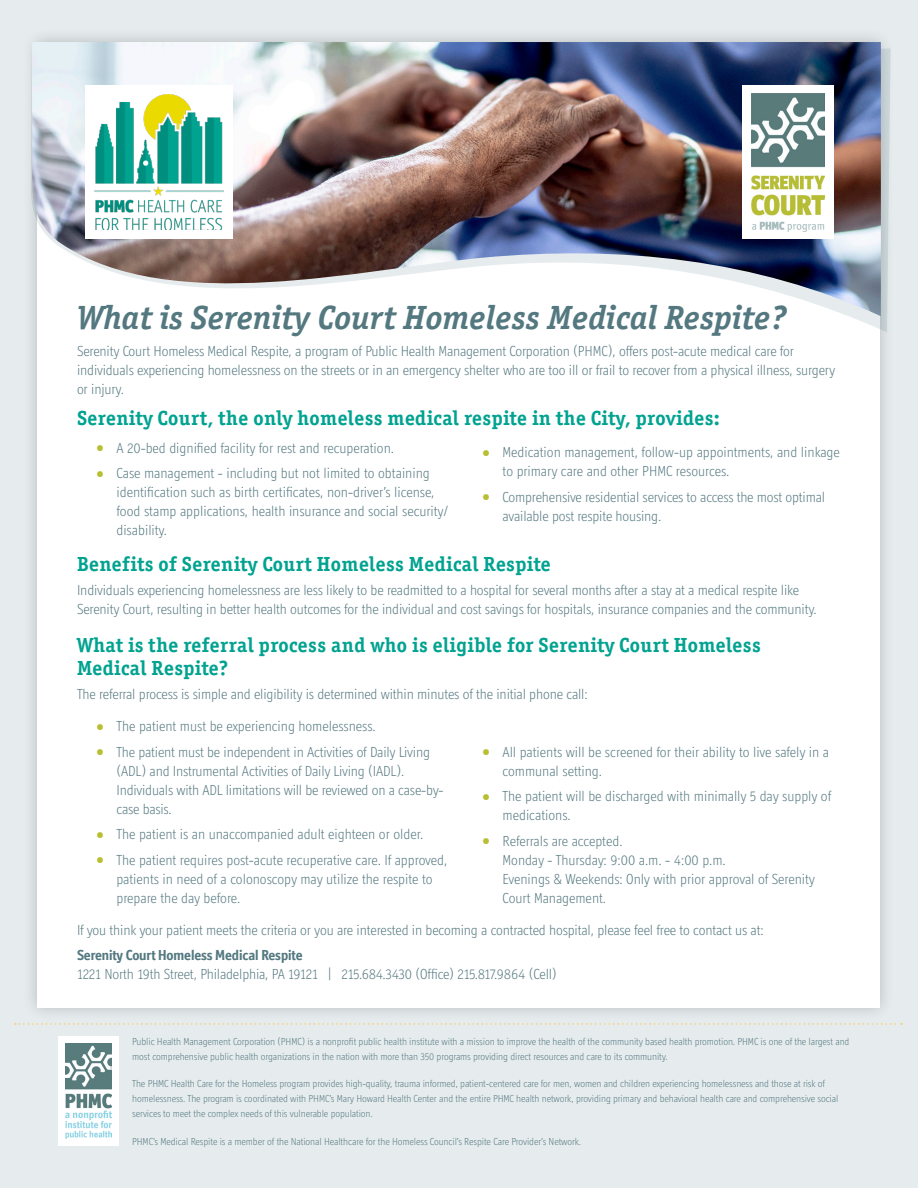
<style>
.page{position:relative;width:918px;height:1188px;background:#e6ecee}
.page>*{position:absolute;margin:0;border:0;box-sizing:border-box;transform-origin:0 0}
.t1{font:italic 700 33.6px "Officina Ser ITC Std";letter-spacing:.01em;color:#547880}
.t2{font:700 20.4px/23.4px "Officina Ser ITC Std";letter-spacing:.02em;color:#00a290}
.body{font:300 14.7px/19px "Officina Display ITC Std";letter-spacing:-.01em;color:#547880}
.body-2{font:700 14.7px "Officina Display ITC Std";letter-spacing:-.01em;color:#547880}
.body-3{font:300 10.2px/14.7px "Officina Display ITC Std";letter-spacing:-.01em;color:#547880}
.s1{font-size:9px;color:#b9bf33}
</style>
<div class="page">
<div style="left:22px;top:27px;width:872px;height:995px;background:#231f20;opacity:.25"></div>
<div style="left:37px;top:42px;width:842px;height:965px;background:#fff"></div>
<svg style="left:31px;top:45px;width:860px;height:287px"></svg>
<img style="left:32px;top:42px;width:849px;height:274px">
<svg style="left:15px;top:1023px;width:887px;height:2px"></svg>
<div style="left:58px;top:1036px;width:60px;height:110px;background:#fff"></div>
<img style="left:65px;top:1043px;width:46px;height:96px">
<div style="left:86px;top:85px;width:147px;height:154px;background:#fff"></div>
<img style="left:95px;top:95px;width:129px;height:135px">
<div style="left:742px;top:85px;width:92px;height:154px;background:#fff"></div>
<img style="left:752px;top:94px;width:73px;height:137px">
<p class="t1" style="left:77px;top:297px;width:711px">What is Serenity Court Homeless Medical Respite?</p>
<p class="body" style="left:77px;top:341px;width:760px">Serenity Court Homeless Medical Respite, a program of Public Health Management Corporation (PHMC), offers post-acute medical care for individuals experiencing homelessness on the streets or in an emergency shelter who are too ill or frail to recover from a physical illness, surgery or injury.</p>
<p class="t2" style="left:77px;top:406px;width:644px">Serenity Court, the only homeless medical respite in the City, provides:</p>
<p class="body" style="left:97px;top:438px;width:299px"><span class="s1">ī</span> A 20-bed dignified facility for rest and recuperation.</p>
<p class="body" style="left:116px;top:464px;width:334px;text-indent:-20px"><span class="s1">ī</span> Case management - including but not limited to obtaining identification such as birth certificates, non-driver’s license, food stamp applications, health insurance and social security/ disability.</p>
<p class="body" style="left:503px;top:442px;width:339px;text-indent:-20px"><span class="s1">ī</span> Medication management, follow-up appointments, and linkage to primary care and other PHMC resources.</p>
<p class="body" style="left:503px;top:487px;width:324px;text-indent:-20px"><span class="s1">ī</span> Comprehensive residential services to access the most optimal available post respite housing.</p>
<p class="t2" style="left:77px;top:552px;width:475px">Benefits of Serenity Court Homeless Medical Respite</p>
<p class="body" style="left:77px;top:580px;width:741px">Individuals experiencing homelessness are less likely to be readmitted to a hospital for several months after a stay at a medical respite like<br>Serenity Court, resulting in better health outcomes for the individual and cost savings for hospitals, insurance companies and the community.</p>
<p class="t2" style="left:77px;top:633px;width:685px">What is the referral process and who is eligible for Serenity Court Homeless<br>Medical Respite?</p>
<p class="body" style="left:77px;top:684px;width:512px">The referral process is simple and eligibility is determined within minutes of the initial phone call:</p>
<p class="body" style="left:97px;top:716px;width:281px"><span class="s1">ī</span> The patient must be experiencing homelessness.</p>
<p class="body" style="left:116px;top:742px;width:328px;text-indent:-20px"><span class="s1">ī</span> The patient must be independent in Activities of Daily Living (ADL) and Instrumental Activities of Daily Living (IADL).<br>Individuals with ADL limitations will be reviewed on a case-by&shy;case basis.</p>
<p class="body" style="left:97px;top:825px;width:328px"><span class="s1">ī</span> The patient is an unaccompanied adult eighteen or older.</p>
<p class="body" style="left:116px;top:850px;width:332px;text-indent:-20px"><span class="s1">ī</span> The patient requires post-acute recuperative care. If approved, patients in need of a colonoscopy may utilize the respite to prepare the day before.</p>
<p class="body" style="left:503px;top:742px;width:328px;text-indent:-20px"><span class="s1">ī</span> All patients will be screened for their ability to live safely in a communal setting.</p>
<p class="body" style="left:503px;top:787px;width:330px;text-indent:-20px"><span class="s1">ī</span> The patient will be discharged with minimally 5 day supply of medications.</p>
<p class="body" style="left:503px;top:831px;width:314px;text-indent:-20px"><span class="s1">ī</span> Referrals are accepted.<br>Monday - Thursday: 9:00 a.m. - 4:00 p.m.<br>Evenings &amp; Weekends: Only with prior approval of Serenity Court Management.</p>
<p class="body" style="left:77px;top:921px;width:688px">If you think your patient meets the criteria or you are interested in becoming a contracted hospital, please feel free to contact us at:</p>
<p class="body-2" style="left:77px;top:947px;width:227px">Serenity Court Homeless Medical Respite</p>
<p class="body" style="left:77px;top:964px;width:481px">1221 North 19th Street, Philadelphia, PA 19121 | 215.684.3430 (Office) 215.817.9864 (Cell)</p>
<p class="body-3" style="left:132px;top:1034px;width:719px">Public Health Management Corporation (PHMC) is a nonprofit public health institute with a mission to improve the health of the community based health promotion. PHMC is one of the largest and most comprehensive public health organizations in the nation with more than 350 programs providing direct resources and care to its community.</p>
<p class="body-3" style="left:132px;top:1077px;width:708px">The PHMC Health Care for the Homeless program provides high-quality, trauma informed, patient-centered care for men, women and children experiencing homelessness and those at risk of homelessness. The program is coordinated with PHMC’s Mary Howard Health Center and the entire PHMC health network, providing primary and behavioral health care and comprehensive social services to meet the complex needs of this vulnerable population.</p>
<p class="body-3" style="left:132px;top:1134px;width:450px">PHMC’s Medical Respite is a member of the National Healthcare for the Homeless Council’s Respite Care Provider’s Network.</p>
</div>
